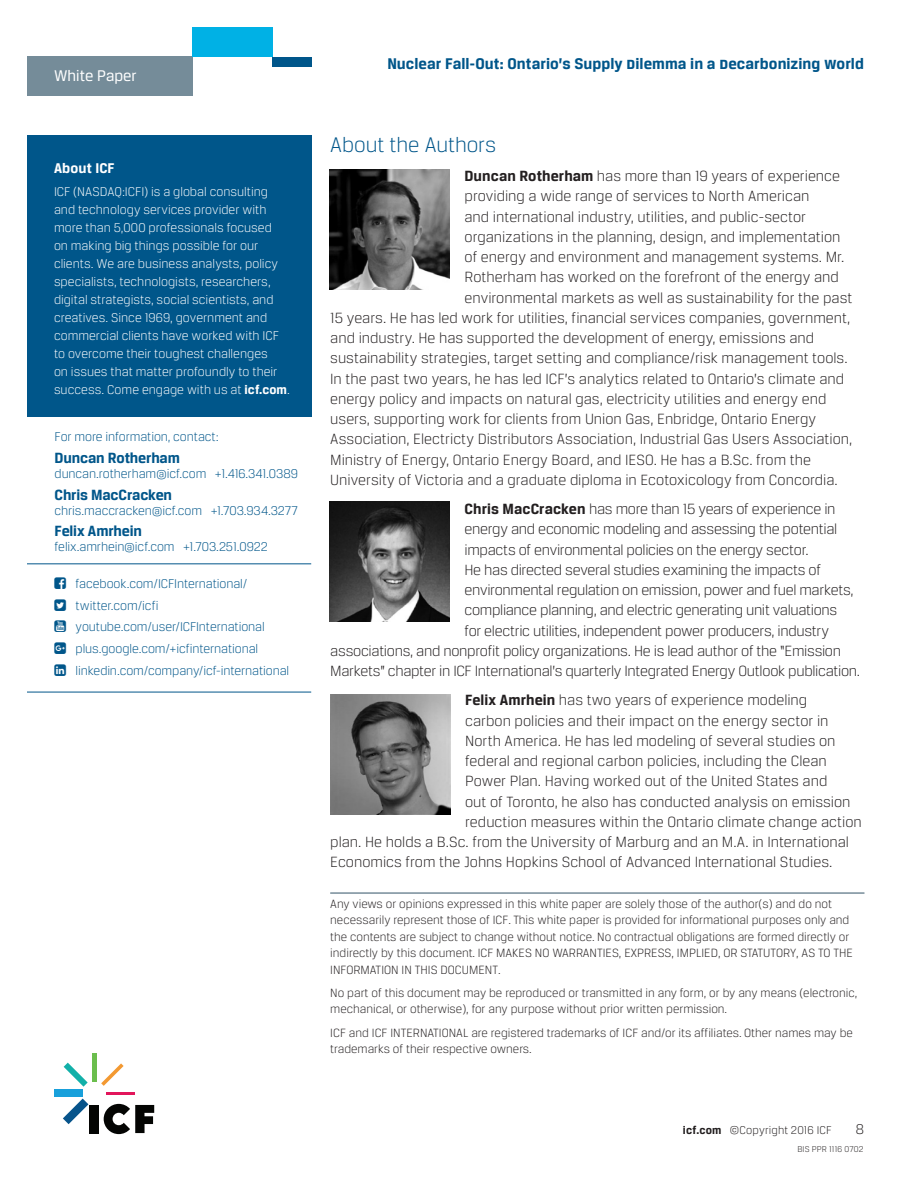
<style>
.page{position:relative;width:918px;height:1188px;background:#fff}
.page>*{position:absolute;margin:0;border:0;box-sizing:border-box;transform-origin:0 0}
.body_paragraph_heade{font:300 22.5px "Breuer Text";letter-spacing:-.005em;color:#00568a}
.t1{font:700 16.5px "Breuer Text";color:#00568a}
.t2{font:16.5px "Breuer Text";color:#fff}
.body_paragraph{font:300 15.75px "Breuer Text";color:#231f20}
.body_paragraph-2{font:300 15.75px "Breuer Text";letter-spacing:-.02em;color:#231f20}
.contact_heading{font:700 15.75px "Breuer Text";letter-spacing:-.01em;color:#00568a}
.sidebar_header{font:700 15px "Breuer Text";letter-spacing:.01em;color:#fff}
.t3{font:300 15px "Breuer Text";color:#231f20}
.sidebar_paragraph{font:300 13.5px/18px "Breuer Text";color:#fff}
.contact_paragraph{font:300 13.5px "Breuer Text";letter-spacing:-.005em;color:#00568a}
.disclaimer{font:300 12.75px/16.5px "Breuer Text";color:#231f20}
.t4{font:300 12px "Breuer Text";letter-spacing:.01em;color:#231f20}
.tracking_code{font:300 9px "Breuer Text";letter-spacing:.02em;color:#231f20}
.s1{font-weight:700}
</style>
<div class="page">
<div style="left:27px;top:57px;width:165px;height:39px;background:#758c99"></div>
<div style="left:192px;top:27px;width:80px;height:30px;background:#00b1e5"></div>
<div style="left:272px;top:57px;width:39px;height:10px;background:#00568a"></div>
<img style="left:330px;top:170px;width:120px;height:119px">
<img style="left:330px;top:502px;width:120px;height:120px">
<img style="left:330px;top:695px;width:120px;height:119px">
<hr style="left:27px;top:563px;width:284px;height:1px;background:#00568a">
<hr style="left:27px;top:692px;width:284px;height:1px;background:#00568a">
<div style="left:27px;top:135px;width:284px;height:282px;background:#00568a"></div>
<hr style="left:330px;top:893px;width:534px;height:1px;background:#758c99">
<div style="left:89px;top:1105px;width:10px;height:28px;background:#040503"></div>
<svg style="left:63px;top:1099px;width:25px;height:25px"></svg>
<div style="left:54px;top:1090px;width:28px;height:7px;background:#18a0db"></div>
<svg style="left:64px;top:1063px;width:24px;height:24px"></svg>
<hr style="left:92px;top:1053px;width:4px;height:28px;background:#6bbe4d">
<svg style="left:101px;top:1063px;width:23px;height:23px"></svg>
<hr style="left:106px;top:1092px;width:28px;height:2px;background:#e2165b">
<svg style="left:104px;top:1104px;width:50px;height:30px"></svg>
<p class="t2" style="left:54px;top:67px;width:84px">White Paper</p>
<p class="sidebar_header" style="left:54px;top:160px;width:62px">About ICF</p>
<p class="sidebar_paragraph" style="left:54px;top:182px;width:237px">ICF (NASDAQ:ICFI) is a global consulting and technology services provider with more than 5,000 professionals focused<br>on making big things possible for our clients. We are business analysts, policy specialists, technologists, researchers, digital strategists, social scientists, and creatives. Since 1969, government and commercial clients have worked with ICF to overcome their toughest challenges<br>on issues that matter profoundly to their success. Come engage with us at <span class="s1">icf.com</span>.</p>
<p class="contact_paragraph" style="left:55px;top:429px;width:166px">For more information, contact:</p>
<p class="contact_heading" style="left:55px;top:449px;width:127px">Duncan Rotherham</p>
<p class="contact_paragraph" style="left:55px;top:466px;width:245px">duncan.rotherham@icf.com +1.416.341.0389</p>
<p class="contact_heading" style="left:55px;top:485px;width:119px">Chris MacCracken</p>
<p class="contact_paragraph" style="left:55px;top:503px;width:245px">chris.maccracken@icf.com +1.703.934.3277</p>
<p class="contact_heading" style="left:55px;top:522px;width:89px">Felix Amrhein</p>
<p class="contact_paragraph" style="left:55px;top:540px;width:215px">felix.amrhein@icf.com +1.703.251.0922</p>
<p class="contact_paragraph" style="left:76px;top:576px;width:173px">facebook.com/ICFInternational/</p>
<p class="contact_paragraph" style="left:76px;top:598px;width:84px">twitter.com/icfi</p>
<p class="contact_paragraph" style="left:76px;top:620px;width:191px">youtube.com/user/ICFInternational</p>
<p class="contact_paragraph" style="left:76px;top:642px;width:184px">plus.google.com/+icfinternational</p>
<p class="contact_paragraph" style="left:76px;top:663px;width:215px">linkedin.com/company/icf-international</p>
<p class="t1" style="left:387px;top:55px;width:478px">Nuclear Fall-Out: Ontario’s Supply Dilemma in a Decarbonizing World</p>
<p class="body_paragraph_heade" style="left:330px;top:132px;width:167px">About the Authors</p>
<p class="body_paragraph" style="left:465px;top:167px;width:377px"><span class="s1">Duncan Rotherham</span> has more than 19 years of experience</p>
<p class="body_paragraph" style="left:465px;top:188px;width:346px">providing a wide range of services to North American</p>
<p class="body_paragraph" style="left:465px;top:208px;width:343px">and international industry, utilities, and public-sector</p>
<p class="body_paragraph" style="left:465px;top:228px;width:377px">organizations in the planning, design, and implementation</p>
<p class="body_paragraph" style="left:465px;top:248px;width:381px">of energy and environment and management systems. Mr.</p>
<p class="body_paragraph" style="left:465px;top:269px;width:376px">Rotherham has worked on the forefront of the energy and</p>
<p class="body_paragraph" style="left:465px;top:289px;width:389px">environmental markets as well as sustainability for the past</p>
<p class="body_paragraph" style="left:330px;top:309px;width:522px">15 years. He has led work for utilities, financial services companies, government,</p>
<p class="body_paragraph" style="left:330px;top:329px;width:485px">and industry. He has supported the development of energy, emissions and</p>
<p class="body_paragraph" style="left:330px;top:350px;width:519px">sustainability strategies, target setting and compliance/risk management tools.</p>
<p class="body_paragraph" style="left:330px;top:370px;width:515px">In the past two years, he has led ICF’s analytics related to Ontario’s climate and</p>
<p class="body_paragraph" style="left:330px;top:390px;width:498px">energy policy and impacts on natural gas, electricity utilities and energy end</p>
<p class="body_paragraph" style="left:330px;top:410px;width:487px">users, supporting work for clients from Union Gas, Enbridge, Ontario Energy</p>
<p class="body_paragraph" style="left:330px;top:431px;width:524px">Association, Electricty Distributors Association, Industrial Gas Users Association,</p>
<p class="body_paragraph" style="left:330px;top:451px;width:482px">Ministry of Energy, Ontario Energy Board, and IESO. He has a B.Sc. from the</p>
<p class="body_paragraph" style="left:330px;top:471px;width:509px">University of Victoria and a graduate diploma in Ecotoxicology from Concordia.</p>
<p class="body_paragraph-2" style="left:465px;top:500px;width:373px"><span class="s1">Chris MacCracken</span> has more than 15 years of experience in</p>
<p class="body_paragraph-2" style="left:465px;top:521px;width:374px">energy and economic modeling and assessing the potential</p>
<p class="body_paragraph-2" style="left:465px;top:541px;width:346px">impacts of environmental policies on the energy sector.</p>
<p class="body_paragraph-2" style="left:465px;top:561px;width:358px">He has directed several studies examining the impacts of</p>
<p class="body_paragraph-2" style="left:465px;top:581px;width:391px">environmental regulation on emission, power and fuel markets,</p>
<p class="body_paragraph-2" style="left:465px;top:602px;width:374px">compliance planning, and electric generating unit valuations</p>
<p class="body_paragraph-2" style="left:465px;top:622px;width:366px">for electric utilities, independent power producers, industry</p>
<p class="body_paragraph-2" style="left:330px;top:642px;width:512px">associations, and nonprofit policy organizations. He is lead author of the “Emission</p>
<p class="body_paragraph-2" style="left:330px;top:662px;width:531px">Markets” chapter in ICF International’s quarterly Integrated Energy Outlook publication.</p>
<p class="body_paragraph" style="left:465px;top:692px;width:344px"><span class="s1">Felix Amrhein</span> has two years of experience modeling</p>
<p class="body_paragraph" style="left:465px;top:712px;width:365px">carbon policies and their impact on the energy sector in</p>
<p class="body_paragraph" style="left:465px;top:732px;width:372px">North America. He has led modeling of several studies on</p>
<p class="body_paragraph" style="left:465px;top:752px;width:363px">federal and regional carbon policies, including the Clean</p>
<p class="body_paragraph" style="left:465px;top:773px;width:364px">Power Plan. Having worked out of the United States and</p>
<p class="body_paragraph" style="left:465px;top:793px;width:387px">out of Toronto, he also has conducted analysis on emission</p>
<p class="body_paragraph" style="left:465px;top:813px;width:398px">reduction measures within the Ontario climate change action</p>
<p class="body_paragraph" style="left:330px;top:833px;width:520px">plan. He holds a B.Sc. from the University of Marburg and an M.A. in International</p>
<p class="body_paragraph" style="left:330px;top:854px;width:504px">Economics from the Johns Hopkins School of Advanced International Studies.</p>
<p class="disclaimer" style="left:330px;top:895px;width:524px">Any views or opinions expressed in this white paper are solely those of the author(s) and do not necessarily represent those of ICF. This white paper is provided for informational purposes only and the contents are subject to change without notice. No contractual obligations are formed directly or indirectly by this document. ICF MAKES NO WARRANTIES, EXPRESS, IMPLIED, OR STATUTORY, AS TO THE INFORMATION IN THIS DOCUMENT.</p>
<p class="disclaimer" style="left:330px;top:984px;width:529px">No part of this document may be reproduced or transmitted in any form, or by any means (electronic, mechanical, or otherwise), for any purpose without prior written permission.</p>
<p class="disclaimer" style="left:330px;top:1024px;width:524px">ICF and ICF INTERNATIONAL are registered trademarks of ICF and/or its affiliates. Other names may be trademarks of their respective owners.</p>
<p class="t4" style="left:683px;top:1124px;width:150px"><span class="s1">icf.com</span> ©Copyright 2016 ICF</p>
<p class="t3" style="left:856px;top:1121px;width:10px">8</p>
<p class="tracking_code" style="left:797px;top:1144px;width:68px">BIS PPR 1116 0702</p>
</div>
